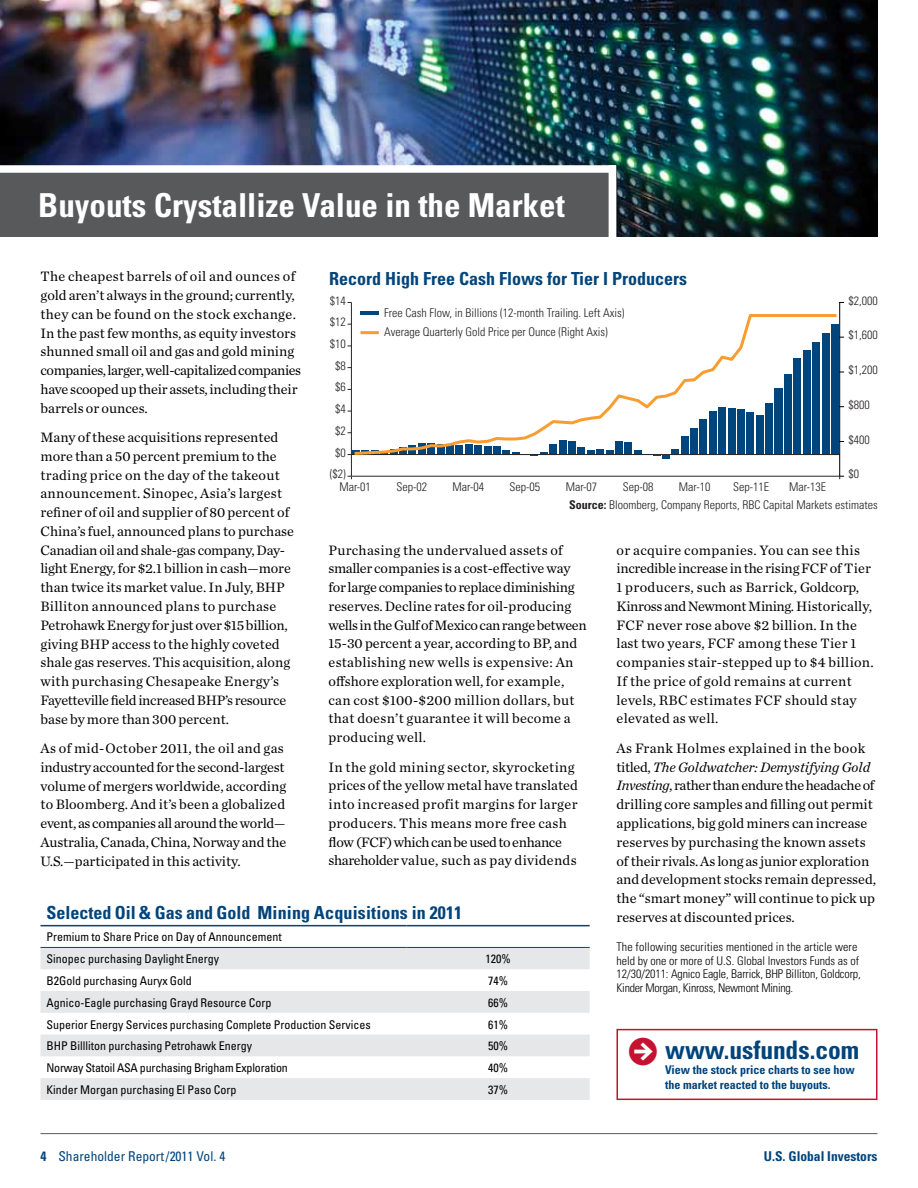
<style>
.page{position:relative;width:918px;height:1188px;background:#fff}
.page>*{position:absolute;margin:0;border:0;box-sizing:border-box;transform-origin:0 0}
.t1{font:700 condensed 33px "Univers";color:#fff}
.t2{font:700 condensed 25.5px "Univers";color:#00447c}
.t3{font:700 condensed 18px "Univers";letter-spacing:.01em;color:#00447c}
.t4{font:700 condensed 18px "Univers";color:#00457c}
.t5{font:14.25px/18.8px "Chronicle Text G1";color:#000}
.t6{font:14.25px/18.8px "Chronicle Text G1";letter-spacing:.02em;color:#000}
.t7{font:condensed 13.5px "Univers";color:#00447c}
.t8{font:700 condensed 13.5px "Univers";color:#00447c}
.t9{font:condensed 12px/21.8px "Univers";color:#000}
.t10{font:300 condensed 12px/12.9px "Univers";color:#231f20}
.t11{font:300 condensed 12px/13.5px "Univers";color:#000}
.t12{font:700 condensed 12px/15px "Univers";color:#00447c}
.s1{font-weight:700}
.s2{font-style:italic}
.s3{font-family:"Chronicle Text G1";font-stretch:normal;font-size:37.5px;color:#c41230}
</style>
<div class="page">
<hr style="left:40px;top:1133px;width:838px;height:1px;background:#58595b">
<img style="left:0;top:0;width:878px;height:237px">
<div style="left:0;top:172px;width:616px;height:65px;background:#58595b"></div>
<div style="left:0;top:165px;width:616px;height:8px;background:#fff"></div>
<div style="left:609px;top:165px;width:7px;height:79px;background:#fff"></div>
<div style="left:616px;top:1029px;width:262px;height:71px;border:2px solid #c41230"></div>
<svg style="left:40px;top:948px;width:550px;height:152px;fill:#e6e7e8"></svg>
<hr style="left:40px;top:947px;width:367px;height:1px;background:#00447c">
<hr style="left:407px;top:947px;width:183px;height:1px;background:#00447c">
<hr style="left:40px;top:925px;width:367px;height:1px;background:#00447c">
<hr style="left:407px;top:925px;width:183px;height:1px;background:#00447c">
<div style="left:352px;top:450px;width:8px;height:5px;background:#00457c"></div>
<svg style="left:662px;top:456px;width:8px;height:3px"></svg>
<div style="left:831px;top:324px;width:8px;height:131px;background:#00457c"></div>
<hr style="left:351px;top:302px;width:1px;height:174px;background:#272525">
<hr style="left:351px;top:454px;width:489px;height:1px;background:#272525">
<hr style="left:351px;top:476px;width:489px;height:1px;background:#272525">
<svg style="left:839px;top:302px;width:5px;height:177px"></svg>
<svg style="left:353px;top:313px;width:485px;height:143px"></svg>
<hr style="left:361px;top:311px;width:18px;height:3px;background:#00457c">
<hr style="left:361px;top:331px;width:18px;height:3px;background:#f99d31">
<h1 class="t1" style="left:38px;top:185px;width:528px">Buyouts Crystallize Value in the Market</h1>
<p class="t4" style="left:329px;top:267px;width:360px">Record High Free Cash Flows for Tier I Producers</p>
<p class="t5" style="left:40px;top:266px;width:262px">The cheapest barrels of oil and ounces of gold aren’t always in the ground; currently, they can be found on the stock exchange.<br>In the past few months, as equity investors shunned small oil and gas and gold mining companies, larger, well-capitalized companies have scooped up their assets, including their barrels or ounces.</p>
<p class="t5" style="left:40px;top:427px;width:255px">Many of these acquisitions represented more than a 50 percent premium to the trading price on the day of the takeout announcement. Sinopec, Asia’s largest refiner of oil and supplier of 80 percent of China’s fuel, announced plans to purchase Canadian oil and shale-gas company, Day&shy;light Energy, for $2.1 billion in cash—more than twice its market value. In July, BHP Billiton announced plans to purchase Petrohawk Energy for just over $15 billion, giving BHP access to the highly coveted shale gas reserves. This acquisition, along with purchasing Chesapeake Energy’s Fayetteville field increased BHP’s resource base by more than 300 percent.</p>
<p class="t5" style="left:40px;top:738px;width:247px">As of mid-October 2011, the oil and gas industry accounted for the second-largest volume of mergers worldwide, according to Bloomberg. And it’s been a globalized event, as companies all around the world— Australia, Canada, China, Norway and the U.S.—participated in this activity.</p>
<p class="t10" style="left:330px;top:294px;width:17px">$14</p>
<p class="t10" style="left:849px;top:294px;width:31px">$2,000</p>
<p class="t10" style="left:384px;top:304px;width:242px;line-height:18.8px">Free Cash Flow, in Billions (12-month Trailing. Left Axis)<br>Average Quarterly Gold Price per Ounce (Right Axis)</p>
<p class="t10" style="left:330px;top:315px;width:17px">$12</p>
<p class="t10" style="left:849px;top:328px;width:31px">$1,600</p>
<p class="t10" style="left:330px;top:337px;width:17px">$10</p>
<p class="t10" style="left:335px;top:359px;width:12px">$8</p>
<p class="t10" style="left:849px;top:363px;width:31px">$1,200</p>
<p class="t10" style="left:335px;top:381px;width:12px">$6</p>
<p class="t10" style="left:849px;top:398px;width:23px">$800</p>
<p class="t10" style="left:335px;top:402px;width:12px">$4</p>
<p class="t10" style="left:335px;top:424px;width:12px">$2</p>
<p class="t10" style="left:849px;top:433px;width:23px">$400</p>
<p class="t10" style="left:335px;top:446px;width:12px">$0</p>
<p class="t10" style="left:339px;top:467px;width:33px;text-indent:-10px">($2)<br>Mar-01</p>
<p class="t10" style="left:849px;top:467px;width:12px">$0</p>
<p class="t10" style="left:396px;top:480px;width:32px">Sep-02</p>
<p class="t10" style="left:453px;top:480px;width:33px">Mar-04</p>
<p class="t10" style="left:510px;top:480px;width:32px">Sep-05</p>
<p class="t10" style="left:566px;top:480px;width:33px">Mar-07</p>
<p class="t10" style="left:623px;top:480px;width:32px">Sep-08</p>
<p class="t10" style="left:679px;top:480px;width:33px">Mar-10</p>
<p class="t10" style="left:733px;top:480px;width:37px">Sep-11E</p>
<p class="t10" style="left:789px;top:480px;width:38px">Mar-13E</p>
<p class="t10" style="left:569px;top:499px;width:310px"><span class="s1">Source:</span> Bloomberg, Company Reports, RBC Capital Markets estimates</p>
<p class="t5" style="left:329px;top:540px;width:260px">Purchasing the undervalued assets of smaller companies is a cost-effective way for large companies to replace diminishing reserves. Decline rates for oil-producing wells in the Gulf of Mexico can range between 15-30 percent a year, according to BP, and establishing new wells is expensive: An offshore exploration well, for example, can cost $100-$200 million dollars, but that doesn’t guarantee it will become a producing well.</p>
<p class="t6" style="left:329px;top:757px;width:251px">In the gold mining sector, skyrocketing prices of the yellow metal have translated into increased profit margins for larger producers. This means more free cash flow (FCF) which can be used to enhance shareholder value, such as pay dividends</p>
<p class="t6" style="left:617px;top:540px;width:259px">or acquire companies. You can see this incredible increase in the rising FCF of Tier 1 producers, such as Barrick, Goldcorp, Kinross and Newmont Mining. Historically, FCF never rose above $2 billion. In the last two years, FCF among these Tier 1 companies stair-stepped up to $4 billion.<br>If the price of gold remains at current levels, RBC estimates FCF should stay elevated as well.</p>
<p class="t5" style="left:617px;top:738px;width:261px">As Frank Holmes explained in the book titled, <span class="s2">The Goldwatcher: Demystifying Gold Investing</span>, rather than endure the headache of drilling core samples and filling out permit applications, big gold miners can increase reserves by purchasing the known assets of their rivals. As long as junior exploration and development stocks remain depressed, the “smart money” will continue to pick up reserves at discounted prices.</p>
<p class="t11" style="left:616px;top:940px;width:246px">The following securities mentioned in the article were held by one or more of U.S. Global Investors Funds as of 12/30/2011: Agnico Eagle, Barrick, BHP Billiton, Goldcorp, Kinder Morgan, Kinross, Newmont Mining.</p>
<p class="t3" style="left:46px;top:902px;width:417px">Selected Oil &amp; Gas and Gold Mining Acquisitions in 2011</p>
<p class="t9" style="left:46px;top:926px;width:237px">Premium to Share Price on Day of Announcement<br>Sinopec purchasing Daylight Energy</p>
<p class="t9" style="left:485px;top:948px;width:27px">120%</p>
<p class="t9" style="left:46px;top:970px;width:147px">B2Gold purchasing Auryx Gold</p>
<p class="t9" style="left:488px;top:970px;width:21px">74%</p>
<p class="t9" style="left:46px;top:991px;width:227px">Agnico-Eagle purchasing Grayd Resource Corp</p>
<p class="t9" style="left:488px;top:991px;width:21px">66%</p>
<p class="t9" style="left:46px;top:1013px;width:326px">Superior Energy Services purchasing Complete Production Services</p>
<p class="t9" style="left:488px;top:1013px;width:21px">61%</p>
<p class="t9" style="left:46px;top:1035px;width:207px">BHP Billliton purchasing Petrohawk Energy</p>
<p class="t9" style="left:488px;top:1035px;width:21px">50%</p>
<p class="t9" style="left:46px;top:1057px;width:243px">Norway Statoil ASA purchasing Brigham Exploration</p>
<p class="t9" style="left:488px;top:1057px;width:21px">40%</p>
<p class="t9" style="left:46px;top:1078px;width:191px">Kinder Morgan purchasing El Paso Corp</p>
<p class="t9" style="left:488px;top:1078px;width:21px">37%</p>
<h2 class="t2" style="left:626px;top:1034px;width:235px"><span class="s3">•</span> www.usfunds.com</h2>
<p class="t12" style="left:665px;top:1062px;width:191px">View the stock price charts to see how the market reacted to the buyouts.</p>
<p class="t7" style="left:40px;top:1148px;width:186px"><span class="s1">4</span> Shareholder Report/2011 Vol. 4</p>
<p class="t8" style="left:764px;top:1148px;width:115px">U.S. Global Investors</p>
</div>
